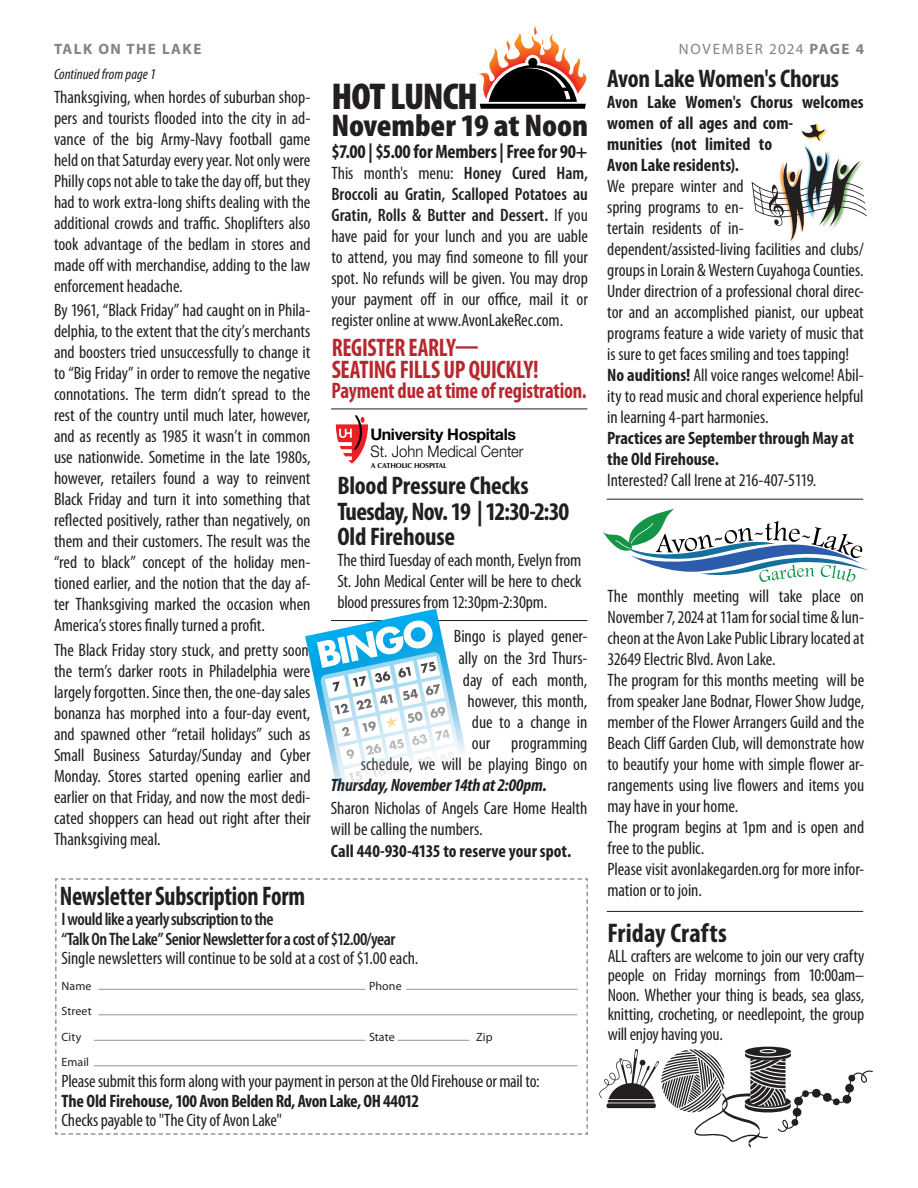
<style>
.page{position:relative;width:918px;height:1188px;background:#fff}
.page>*{position:absolute;margin:0;border:0;box-sizing:border-box;transform-origin:0 0}
.t1{font:900 condensed 37.5px "Myriad Pro";letter-spacing:-.03em;color:#231f20;scale:1.04 1}
.t2{font:900 condensed 31.5px "Myriad Pro";letter-spacing:-.01em;color:#231f20;scale:1.06 1}
.t3{font:700 condensed 27px "Myriad Pro";letter-spacing:-.01em;color:#231f20;scale:.91 1}
.t4{font:700 condensed 27px "Myriad Pro";letter-spacing:-.01em;color:#231f20}
.t5{font:700 condensed 25.5px/25.5px "Myriad Pro";letter-spacing:-.01em;color:#231f20}
.t6{font:700 condensed 25.5px/22.5px "Myriad Pro";letter-spacing:-.015em;color:#b7282e;scale:.92 1}
.t7{font:700 condensed 22.5px "Myriad Pro";letter-spacing:-.01em;color:#b7282e;scale:.92 1}
.t8{font:700 condensed 19.5px "Myriad Pro";letter-spacing:-.01em;color:#231f20}
.t9{font:condensed 18px/21px "Myriad Pro";letter-spacing:-.005em;color:#231f20;text-align:justify}
.t10{font:700 condensed 18px/21px "Myriad Pro";letter-spacing:-.005em;color:#231f20}
.t11{font:600 condensed 18px/19.5px "Myriad Pro";letter-spacing:-.025em;color:#231f20}
.t12{font:italic 700 condensed 18px "Myriad Pro";letter-spacing:-.01em;color:#231f20}
.t13{font:300 16.05px "Helvetica Neue";color:#040503;scale:.92 1}
.t14{font:700 16.05px "Helvetica Neue";letter-spacing:-.02em;color:#040503}
.t15{font:italic condensed 15px "Myriad Pro";color:#231f20}
.t16{font:15px "Myriad Pro";letter-spacing:.115em;color:#808285}
.t17{font:700 15px "Myriad Pro";letter-spacing:.1em;color:#808285}
.t18{font:12px/25.5px "Myriad Pro";letter-spacing:.005em;color:#231f20}
.t19{font:700 7.2px "Optima";letter-spacing:-.02em;color:#040503}
.s1{font-weight:700}
.s2{font-weight:600}
</style>
<div class="page">
<hr style="left:607px;top:499px;width:256px;height:1px;background:#231f20">
<hr style="left:607px;top:911px;width:256px;height:1px;background:#231f20">
<hr style="left:331px;top:409px;width:256px;height:1px;background:#231f20">
<hr style="left:331px;top:620px;width:256px;height:1px;background:#231f20">
<img style="left:801px;top:123px;width:27px;height:24px">
<svg style="left:802px;top:124px;width:23px;height:16px"></svg>
<svg style="left:752px;top:147px;width:115px;height:94px"></svg>
<svg style="left:55px;top:878px;width:533px;height:257px"></svg>
<svg style="left:336px;top:415px;width:32px;height:49px"></svg>
<svg style="left:478px;top:26px;width:109px;height:83px"></svg>
<svg style="left:305px;top:609px;width:161px;height:185px"></svg>
<svg style="left:603px;top:509px;width:265px;height:73px"></svg>
<svg style="left:599px;top:1047px;width:274px;height:101px"></svg>
<p class="t17" style="left:54px;top:39px;width:149px">TALK ON THE LAKE</p>
<p class="t16" style="left:679px;top:40px;width:187px">NOVEMBER 2024 <span class="s1">PAGE 4</span></p>
<p class="t15" style="left:54px;top:65px;width:103px">Continued from page 1</p>
<p class="t9" style="left:54px;top:86px;width:258px">Thanksgiving, when hordes of suburban shop&shy;pers and tourists flooded into the city in ad&shy;vance of the big Army-Navy football game held on that Saturday every year. Not only were Philly cops not able to take the day off, but they had to work extra-long shifts dealing with the additional crowds and traffic. Shoplifters also took advantage of the bedlam in stores and made off with merchandise, adding to the law enforcement headache.</p>
<p class="t9" style="left:54px;top:300px;width:258px">By 1961, “Black Friday” had caught on in Phila&shy;delphia, to the extent that the city’s merchants and boosters tried unsuccessfully to change it to “Big Friday” in order to remove the negative connotations. The term didn’t spread to the rest of the country until much later, however, and as recently as 1985 it wasn’t in common use nationwide. Sometime in the late 1980s, however, retailers found a way to reinvent Black Friday and turn it into something that reflected positively, rather than negatively, on them and their customers. The result was the “red to black” concept of the holiday men&shy;tioned earlier, and the notion that the day af&shy;ter Thanksgiving marked the occasion when America’s stores finally turned a profit.</p>
<p class="t9" style="left:54px;top:639px;width:258px">The Black Friday story stuck, and pretty soon the term’s darker roots in Philadelphia were largely forgotten. Since then, the one-day sales bonanza has morphed into a four-day event, and spawned other “retail holidays” such as Small Business Saturday/Sunday and Cyber Monday. Stores started opening earlier and earlier on that Friday, and now the most dedi&shy;cated shoppers can head out right after their Thanksgiving meal.</p>
<h3 class="t3" style="left:60px;top:879px;width:271px">Newsletter Subscription Form</h3>
<h1 class="t1" style="left:332px;top:72px;width:143px">HOT LUNCH</h1>
<h2 class="t2" style="left:332px;top:105px;width:244px">November 19 at Noon</h2>
<p class="t8" style="left:332px;top:140px;width:257px">$7.00 | $5.00 for Members | Free for 90+</p>
<p class="t9" style="left:332px;top:163px;width:258px">This month's menu: <span class="s2">Honey Cured Ham, Broccoli au Gratin, Scalloped Potatoes au Gratin, Rolls &amp; Butter and Dessert.</span> If you have paid for your lunch and you are uable to attend, you may find someone to fill your spot. No refunds will be given. You may drop your payment off in our office, mail it or register online at www.AvonLakeRec.com.</p>
<h3 class="t6" style="left:332px;top:335px;width:226px">REGISTER EARLY—<br>SEATING FILLS UP QUICKLY!</h3>
<p class="t7" style="left:332px;top:376px;width:279px">Payment due at time of registration.</p>
<p class="t14" style="left:370px;top:422px;width:147px">University Hospitals</p>
<p class="t13" style="left:370px;top:438px;width:168px">St. John Medical Center</p>
<p class="t19" style="left:371px;top:462px;width:78px">A CATHOLIC HOSPITAL</p>
<h3 class="t5" style="left:337px;top:472px;width:233px">Blood Pressure Checks<br>Tuesday, Nov. 19 | 12:30-2:30<br>Old Firehouse</h3>
<p class="t9" style="left:337px;top:550px;width:246px">The third Tuesday of each month, Evelyn from St. John Medical Center will be here to check blood pressures from 12:30pm-2:30pm.</p>
<p class="t9" style="left:361px;top:626px;width:228px;text-align:right">Bingo is played gener-<br>ally on the 3rd Thurs-<br>day of each month,<br>however, this month,<br>due to a change in<br>our programming<br>schedule, we will be playing Bingo on</p>
<p class="t12" style="left:331px;top:774px;width:217px">Thursday, November 14th at 2:00pm.</p>
<p class="t9" style="left:331px;top:797px;width:258px">Sharon Nicholas of Angels Care Home Health will be calling the numbers.</p>
<p class="t10" style="left:331px;top:841px;width:242px">Call 440-930-4135 to reserve your spot.</p>
<p class="t11" style="left:62px;top:909px;width:335px">I would like a yearly subscription to the<br>“Talk On The Lake” Senior Newsletter for a cost of $12.00/year</p>
<p class="t9" style="left:62px;top:948px;width:358px">Single newsletters will continue to be sold at a cost of $1.00 each.</p>
<p class="t18" style="left:62px;top:973px;width:32px">Name</p>
<p class="t18" style="left:369px;top:973px;width:34px">Phone</p>
<p class="t18" style="left:62px;top:998px;width:32px">Street<br>City</p>
<p class="t18" style="left:369px;top:1024px;width:27px">State</p>
<p class="t18" style="left:476px;top:1024px;width:18px">Zip</p>
<p class="t18" style="left:62px;top:1049px;width:29px">Email</p>
<p class="t9" style="left:62px;top:1071px;width:480px">Please submit this form along with your payment in person at the Old Firehouse or mail to:</p>
<p class="t10" style="left:62px;top:1090px;width:359px">The Old Firehouse, 100 Avon Belden Rd, Avon Lake, OH 44012</p>
<p class="t9" style="left:62px;top:1110px;width:222px">Checks payable to "The City of Avon Lake"</p>
<h3 class="t5" style="left:607px;top:65px;width:233px">Avon Lake Women's Chorus</h3>
<p class="t10" style="left:607px;top:91px;width:258px">Avon Lake Women's Chorus welcomes women of all ages and com-<br>munities (not limited to<br>Avon Lake residents).</p>
<p class="t9" style="left:607px;top:175px;width:258px;text-align:left">We prepare winter and<br>spring programs to en-<br>tertain residents of in&shy;dependent/assisted-living facilities and clubs/ groups in Lorain &amp; Western Cuyahoga Counties.<br>Under directrion of a professional choral direc&shy;tor and an accomplished pianist, our upbeat programs feature a wide variety of music that is sure to get faces smiling and toes tapping!<br><span class="s1">No auditions!</span> All voice ranges welcome! Abil&shy;ity to read music and choral experience helpful in learning 4-part harmonies.</p>
<p class="t10" style="left:607px;top:427px;width:248px">Practices are September through May at the Old Firehouse.</p>
<p class="t9" style="left:607px;top:469px;width:211px">Interested? Call Irene at 216-407-5119.</p>
<p class="t9" style="left:608px;top:585px;width:258px;text-align:left">The monthly meeting will take place on November 7, 2024 at 11am for social time &amp; lun&shy;cheon at the Avon Lake Public Library located at 32649 Electric Blvd. Avon Lake.<br>The program for this months meeting will be from speaker Jane Bodnar, Flower Show Judge, member of the Flower Arrangers Guild and the Beach Cliff Garden Club, will demonstrate how to beautify your home with simple flower ar&shy;rangements using live flowers and items you may have in your home.<br>The program begins at 1pm and is open and free to the public.<br>Please visit avonlakegarden.org for more infor&shy;mation or to join.</p>
<h3 class="t4" style="left:607px;top:916px;width:121px">Friday Crafts</h3>
<p class="t9" style="left:608px;top:946px;width:258px;line-height:19.5px">ALL crafters are welcome to join our very crafty people on Friday mornings from 10:00am– Noon. Whether your thing is beads, sea glass, knitting, crocheting, or needlepoint, the group will enjoy having you.</p>
</div>
